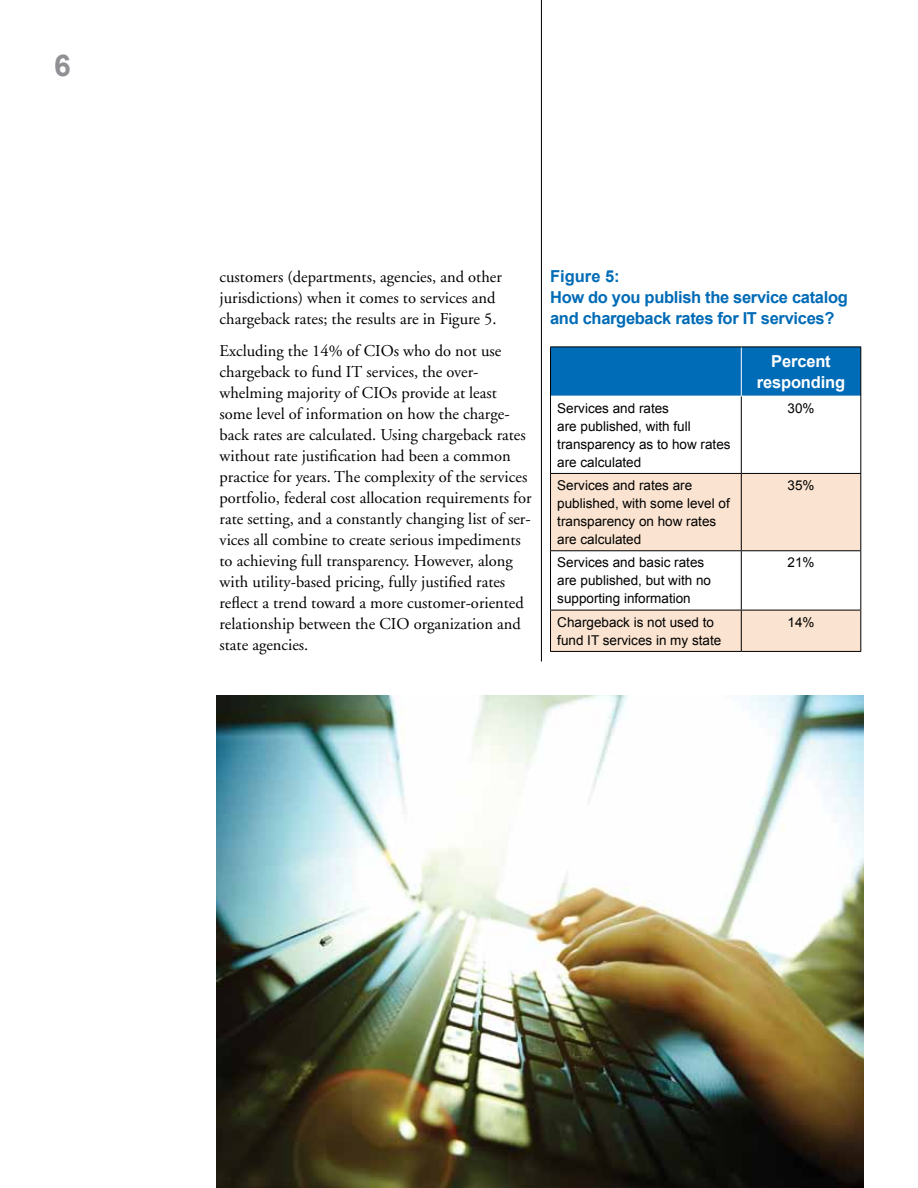
<style>
.page{position:relative;width:918px;height:1188px;background:#fff}
.page>*{position:absolute;margin:0;border:0;box-sizing:border-box;transform-origin:0 0}
.t1{font:700 30px "Arial";color:#919195}
.t2{font:16.5px/21px "Adobe Garamond";color:#000}
.t3{font:700 16.5px/21px "Arial";letter-spacing:-.02em;color:#006bb6}
.t4{font:700 16.5px/21px "Arial";letter-spacing:-.01em;color:#fff;text-align:center}
.t5{font:13.5px/18px "Arial";color:#000}
</style>
<div class="page">
<hr style="left:541px;top:0;width:1px;height:662px;background:#000">
<img style="left:216px;top:695px;width:648px;height:493px">
<div style="left:551px;top:348px;width:309px;height:48px;background:#006bb6"></div>
<svg style="left:551px;top:397px;width:309px;height:76px"></svg>
<svg style="left:551px;top:474px;width:309px;height:177px;fill:#fae3d0"></svg>
<hr style="left:741px;top:347px;width:1px;height:49px;background:#fff">
<hr style="left:550px;top:396px;width:1px;height:77px;background:#000">
<hr style="left:741px;top:396px;width:1px;height:77px;background:#000">
<hr style="left:860px;top:396px;width:1px;height:77px;background:#000">
<hr style="left:550px;top:473px;width:191px;height:1px;background:#000">
<hr style="left:550px;top:474px;width:1px;height:76px;background:#000">
<hr style="left:741px;top:473px;width:120px;height:1px;background:#000">
<hr style="left:741px;top:474px;width:1px;height:76px;background:#000">
<hr style="left:860px;top:474px;width:1px;height:76px;background:#000">
<hr style="left:550px;top:550px;width:191px;height:1px;background:#000">
<hr style="left:550px;top:551px;width:1px;height:59px;background:#000">
<hr style="left:741px;top:550px;width:120px;height:1px;background:#000">
<hr style="left:741px;top:551px;width:1px;height:59px;background:#000">
<hr style="left:860px;top:551px;width:1px;height:59px;background:#000">
<hr style="left:550px;top:610px;width:191px;height:1px;background:#000">
<hr style="left:550px;top:610px;width:1px;height:41px;background:#000">
<hr style="left:741px;top:610px;width:120px;height:1px;background:#000">
<hr style="left:741px;top:610px;width:1px;height:41px;background:#000">
<hr style="left:860px;top:610px;width:1px;height:41px;background:#000">
<hr style="left:550px;top:651px;width:191px;height:1px;background:#000">
<hr style="left:741px;top:651px;width:120px;height:1px;background:#000">
<hr style="left:550px;top:347px;width:191px;height:1px;background:#000">
<hr style="left:550px;top:347px;width:1px;height:49px;background:#000">
<hr style="left:741px;top:347px;width:120px;height:1px;background:#000">
<hr style="left:860px;top:347px;width:1px;height:49px;background:#000">
<h1 class="t1" style="left:54px;top:46px;width:18px">6</h1>
<p class="t3" style="left:550px;top:266px;width:299px">Figure 5:<br>How do you publish the service catalog and chargeback rates for IT services?</p>
<p class="t2" style="left:220px;top:267px;width:284px">customers (departments, agencies, and other jurisdictions) when it comes to services and chargeback rates; the results are in Figure 5.</p>
<p class="t2" style="left:220px;top:340px;width:313px">Excluding the 14% of CIOs who do not use chargeback to fund IT services, the over&shy;whelming majority of CIOs provide at least some level of information on how the charge&shy;back rates are calculated. Using chargeback rates without rate justification had been a common practice for years. The complexity of the services portfolio, federal cost allocation requirements for rate setting, and a constantly changing list of ser&shy;vices all combine to create serious impediments to achieving full transparency. However, along with utility-based pricing, fully justified rates reflect a trend toward a more customer-oriented relationship between the CIO organization and state agencies.</p>
<p class="t4" style="left:757px;top:351px;width:90px">Percent responding</p>
<p class="t5" style="left:557px;top:399px;width:175px">Services and rates<br>are published, with full transparency as to how rates are calculated</p>
<p class="t5" style="left:788px;top:399px;width:29px">30%</p>
<p class="t5" style="left:557px;top:476px;width:174px">Services and rates are published, with some level of transparency on how rates are calculated</p>
<p class="t5" style="left:788px;top:476px;width:29px">35%</p>
<p class="t5" style="left:557px;top:554px;width:155px">Services and basic rates are published, but with no supporting information</p>
<p class="t5" style="left:788px;top:554px;width:29px">21%</p>
<p class="t5" style="left:557px;top:613px;width:166px">Chargeback is not used to fund IT services in my state</p>
<p class="t5" style="left:788px;top:613px;width:29px">14%</p>
</div>
